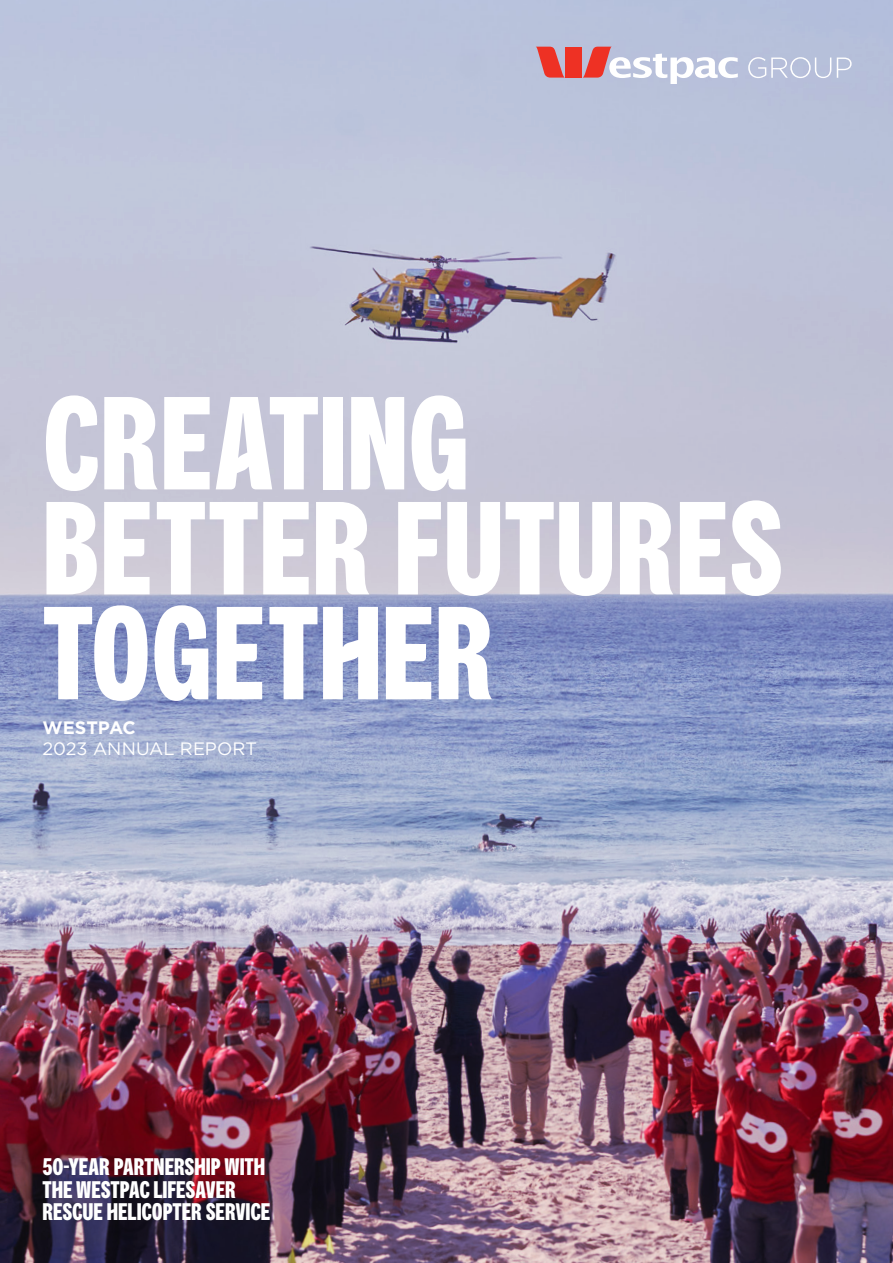
<style>
.page{position:relative;width:893px;height:1263px;background:#fff}
.page>*{position:absolute;margin:0;border:0;box-sizing:border-box;transform-origin:0 0}
.t1{font:700 132px/105px "Westpac";color:#fff}
.t2{font:700 24px/22.5px "Westpac";letter-spacing:-.005em;color:#fff}
.t3{font:18px "Gotham";color:#fff}
.t4{font:700 18px "Gotham";letter-spacing:-.005em;color:#fff}
</style>
<div class="page">
<img style="left:0;top:0;width:893px;height:1263px">
<svg style="left:748px;top:57px;width:104px;height:21px"></svg>
<svg style="left:536px;top:47px;width:29px;height:31px"></svg>
<svg style="left:583px;top:47px;width:155px;height:36px"></svg>
<div style="left:566px;top:47px;width:16px;height:31px;background:#ee3124"></div>
<h1 class="t1" style="left:43px;top:388px;width:743px">CREATING<br>BETTER FUTURES<br>TOGETHER</h1>
<p class="t4" style="left:43px;top:716px;width:95px">WESTPAC</p>
<p class="t3" style="left:43px;top:737px;width:216px">2023 ANNUAL REPORT</p>
<p class="t2" style="left:43px;top:1155px;width:229px">50-YEAR PARTNERSHIP WITH<br>THE WESTPAC LIFESAVER<br>RESCUE HELICOPTER SERVICE</p>
</div>
